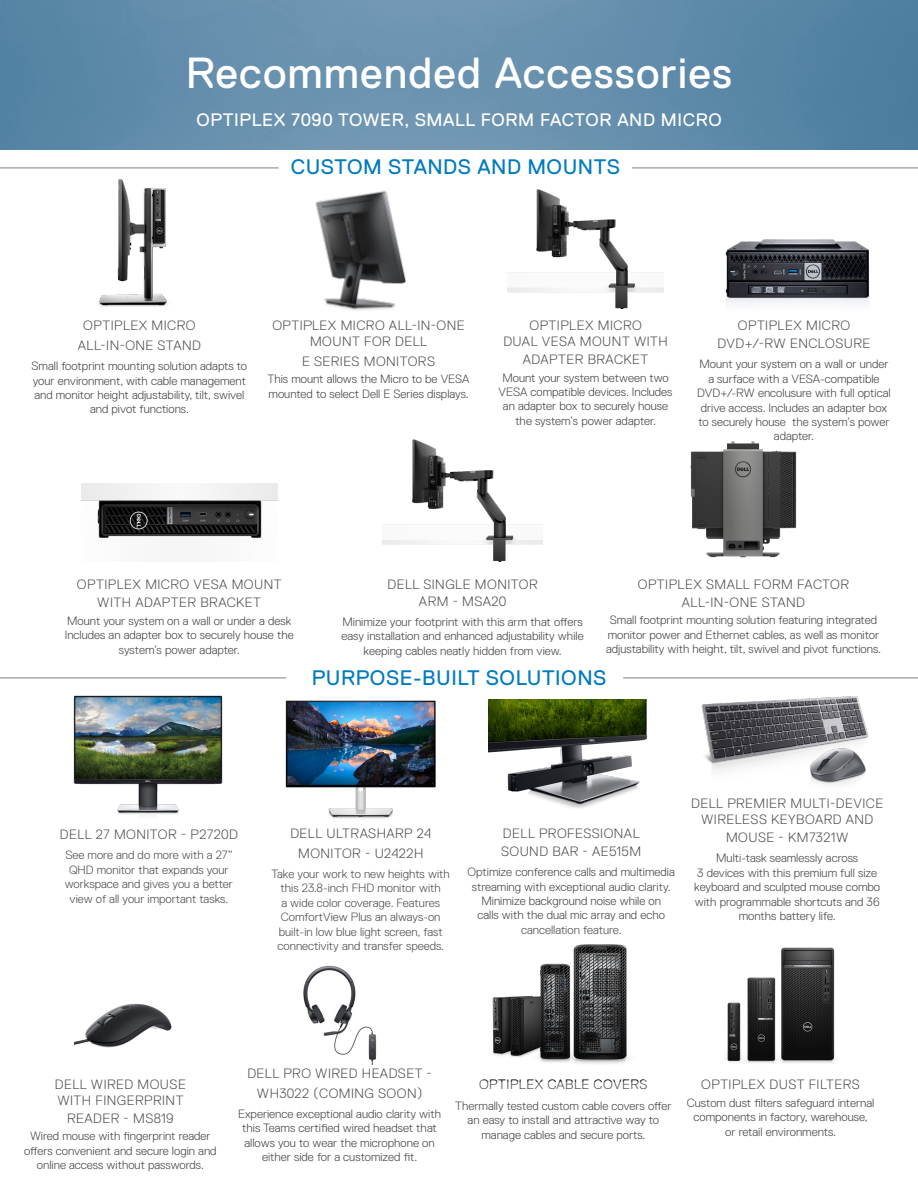
<style>
.page{position:relative;width:918px;height:1188px;background:#fff}
.page>*{position:absolute;margin:0;border:0;box-sizing:border-box;transform-origin:0 0}
.t1{font:43.5px "Dell Replica";letter-spacing:.025em;color:#fff}
.t2{font:21px "Dell Replica";letter-spacing:.025em;color:#007bc2}
.t3{font:18px "Dell Replica";letter-spacing:.035em;color:#fff}
.t4{font:300 13.5px/16.2px "Dell Replica";letter-spacing:.035em;color:#4b4c4d;text-align:center}
.t5{font:300 12px/14.4px "Dell Replica";color:#454444;text-align:center}
.t6{font:300 12px/14.4px "Dell Replica";color:#4b4c4d;text-align:center}
.s1{color:#4b4c4d}
</style>
<div class="page">
<img style="left:0;top:0;width:918px;height:150px">
<hr style="left:0;top:677px;width:286px;height:2px;background:#aaa">
<hr style="left:0;top:167px;width:279px;height:2px;background:#aaa">
<hr style="left:623px;top:677px;width:295px;height:2px;background:#aaa">
<hr style="left:632px;top:167px;width:286px;height:2px;background:#aaa">
<img style="left:701px;top:696px;width:168px;height:89px">
<img style="left:488px;top:699px;width:159px;height:110px">
<img style="left:73px;top:695px;width:150px;height:121px">
<img style="left:285px;top:700px;width:151px;height:119px">
<img style="left:75px;top:1003px;width:97px;height:45px">
<img style="left:303px;top:965px;width:74px;height:99px">
<img style="left:725px;top:947px;width:111px;height:116px">
<img style="left:492px;top:944px;width:137px;height:120px">
<img style="left:507px;top:189px;width:157px;height:121px">
<img style="left:383px;top:439px;width:159px;height:123px">
<img style="left:725px;top:239px;width:145px;height:67px">
<img style="left:81px;top:483px;width:196px;height:56px">
<img style="left:315px;top:190px;width:92px;height:121px">
<img style="left:98px;top:179px;width:70px;height:128px">
<img style="left:690px;top:441px;width:107px;height:117px">
<p class="t1" style="left:186px;top:49px;width:548px">Recommended Accessories</p>
<p class="t3" style="left:196px;top:110px;width:527px">OPTIPLEX 7090 TOWER, SMALL FORM FACTOR AND MICRO</p>
<p class="t2" style="left:291px;top:155px;width:331px">CUSTOM STANDS AND MOUNTS</p>
<p class="t4" style="left:78px;top:315px;width:125px;line-height:19.8px">OPTIPLEX MICRO<br>ALL-IN-ONE STAND</p>
<p class="t5" style="left:32px;top:359px;width:217px">Small footprint mounting solution adapts to your environment, with cable management and monitor height adjustability, tilt, swivel and pivot functions.</p>
<p class="t4" style="left:272px;top:317px;width:194px">OPTIPLEX MICRO ALL-IN-ONE</p>
<p class="t4" style="left:310px;top:333px;width:119px">MOUNT FOR DELL</p>
<p class="t4" style="left:302px;top:353px;width:134px">E SERIES MONITORS</p>
<p class="t5" style="left:267px;top:372px;width:204px">This mount allows the Micro to be VESA</p>
<p class="t5" style="left:269px;top:387px;width:202px">mounted to select Dell E Series displays.</p>
<p class="t4" style="left:503px;top:317px;width:166px">OPTIPLEX MICRO<br>DUAL VESA MOUNT WITH</p>
<p class="t4" style="left:523px;top:351px;width:127px">ADAPTER BRACKET</p>
<p class="t5" style="left:499px;top:370px;width:175px">Mount your system between two<br>VESA compatible devices. Includes an adapter box to securely house the system’s power adapter.</p>
<p class="t4" style="left:738px;top:317px;width:114px">OPTIPLEX MICRO</p>
<p class="t4" style="left:718px;top:335px;width:154px">DVD+/-RW ENCLOSURE</p>
<p class="t5" style="left:697px;top:357px;width:195px">Mount your system on a wall or under a surface with a VESA-compatible<br>DVD+/-RW encolusure with full optical drive access. Includes an adapter box to securely house the system’s power adapter.</p>
<p class="t4" style="left:77px;top:576px;width:206px;line-height:18px">OPTIPLEX MICRO VESA MOUNT<br>WITH ADAPTER BRACKET</p>
<p class="t5" style="left:65px;top:614px;width:230px">Mount your system on a wall or under a desk<br>Includes an adapter box to securely house the system’s power adapter.</p>
<p class="t4" style="left:387px;top:577px;width:152px">DELL SINGLE MONITOR</p>
<p class="t4" style="left:419px;top:593px;width:89px">ARM - MSA20</p>
<p class="t5" style="left:342px;top:615px;width:244px">Minimize your footprint with this arm that offers easy installation and enhanced adjustability while keeping cables neatly hidden from view.</p>
<p class="t4" style="left:638px;top:575px;width:213px;line-height:18px">OPTIPLEX SMALL FORM FACTOR<br>ALL-IN-ONE STAND</p>
<p class="t5" style="left:608px;top:613px;width:273px;text-align:left">Small footprint mounting solution featuring integrated monitor power and Ethernet cables, as well as monitor</p>
<p class="t5" style="left:606px;top:642px;width:277px">adjustability with height, tilt, swivel and pivot functions.</p>
<p class="t2" style="left:312px;top:666px;width:296px">PURPOSE-BUILT SOLUTIONS</p>
<p class="t4" style="left:60px;top:826px;width:179px">DELL 27 MONITOR - P2720D</p>
<p class="t6" style="left:65px;top:848px;width:170px">See more and do more with a 27”<br>QHD monitor that expands your workspace and gives you a better view of all your important tasks.</p>
<p class="t4" style="left:290px;top:823px;width:142px;line-height:19.8px">DELL ULTRASHARP 24<br>MONITOR - U2422H</p>
<p class="t6" style="left:272px;top:867px;width:180px">Take your work to new heights with this 23.8-inch FHD monitor with<br>a wide color coverage. Features ComfortView Plus an always-on built-in low blue light screen, fast connectivity and transfer speeds.</p>
<p class="t4" style="left:501px;top:824px;width:142px;line-height:18px;text-align:left">DELL PROFESSIONAL<br>SOUND BAR - AE515M</p>
<p class="t5" style="left:468px;top:865px;width:209px">Optimize conference calls and multimedia streaming with exceptional audio clarity.<br>Minimize background noise while on<br>calls with the dual mic array and echo <span class="s1">cancellation feature.</span></p>
<p class="t4" style="left:691px;top:795px;width:193px">DELL PREMIER MULTI-DEVICE<br>WIRELESS KEYBOARD AND</p>
<p class="t4" style="left:726px;top:829px;width:124px">MOUSE - KM7321W</p>
<p class="t5" style="left:694px;top:851px;width:187px">Multi-task seamlessly across<br>3 devices with this premium full size keyboard and sculpted mouse combo with programmable shortcuts and 36 months battery life.</p>
<p class="t4" style="left:55px;top:1076px;width:133px;text-align:left">DELL WIRED MOUSE<br>WITH FINGERPRINT</p>
<p class="t4" style="left:67px;top:1110px;width:108px">READER - MS819</p>
<p class="t5" style="left:24px;top:1129px;width:194px">Wired mouse with fingerprint reader offers convenient and secure login and online access without passwords.</p>
<p class="t4" style="left:247px;top:1063px;width:186px;line-height:19.8px">DELL PRO WIRED HEADSET -<br>WH3022 (COMING SOON)</p>
<p class="t5" style="left:238px;top:1107px;width:205px">Experience exceptional audio clarity with this Teams certified wired headset that allows you to wear the microphone on either side for a customized fit.</p>
<p class="t4" style="left:479px;top:1077px;width:170px">OPTIPLEX CABLE COVERS</p>
<p class="t5" style="left:455px;top:1098px;width:218px">Thermally tested custom cable covers offer</p>
<p class="t5" style="left:468px;top:1113px;width:193px">an easy to install and attractive way to</p>
<p class="t5" style="left:481px;top:1127px;width:166px">manage cables and secure ports.</p>
<p class="t4" style="left:701px;top:1077px;width:160px">OPTIPLEX DUST FILTERS</p>
<p class="t5" style="left:687px;top:1095px;width:189px">Custom dust filters safeguard internal components in factory, warehouse,</p>
<p class="t5" style="left:725px;top:1124px;width:112px">or retail environments.</p>
</div>
